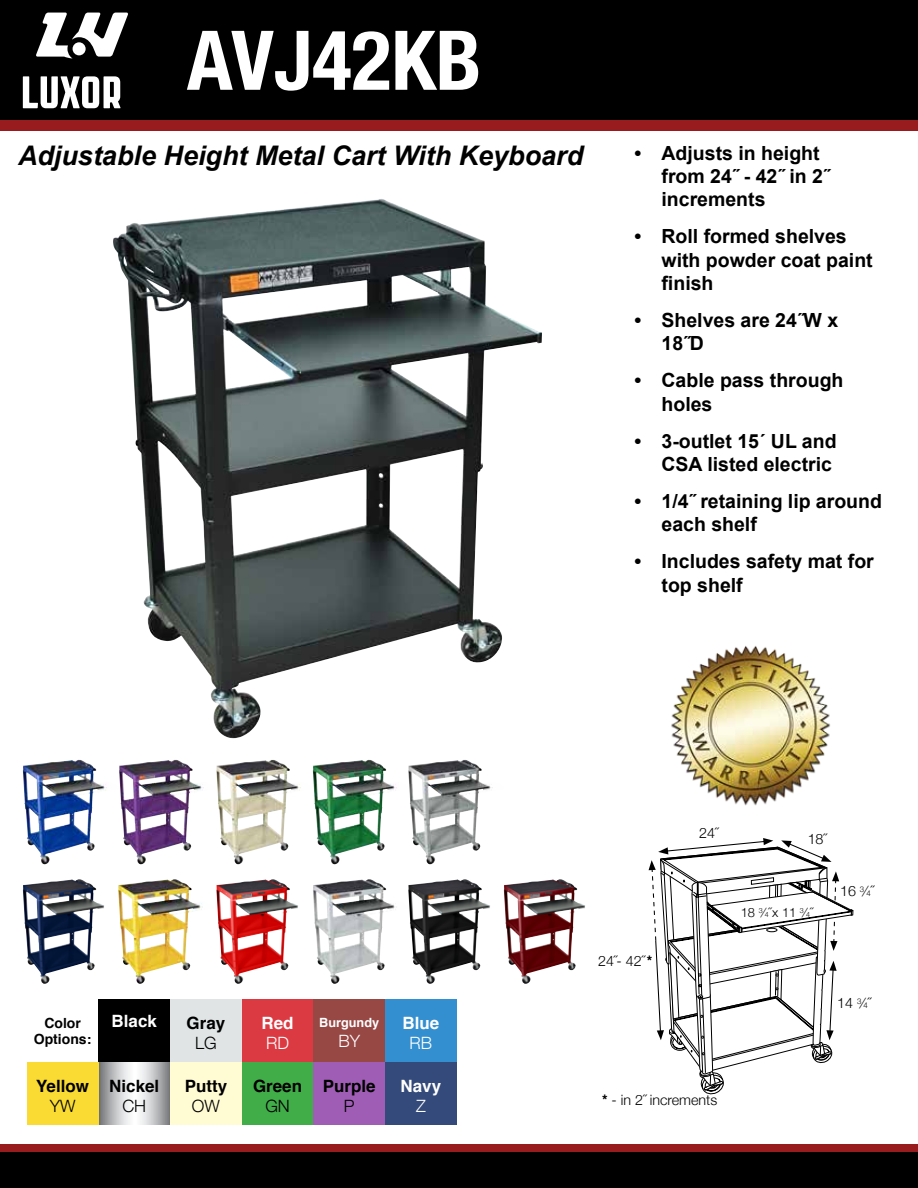
<style>
.page{position:relative;width:918px;height:1188px;background:#fff}
.page>*{position:absolute;margin:0;border:0;box-sizing:border-box;transform-origin:0 0}
.t1{font:700 condensed 82.5px "Helvetica Neue";color:#fff}
.t2{font:italic 700 27px "Arial";color:#000}
.t3{font:700 19.5px/23.4px "Arial";color:#000}
.t4{font:700 16.95px "Helvetica";color:#000}
.t5{font:700 16.95px "Helvetica";color:#fff}
.t6{font:300 16.95px "Helvetica Neue";color:#000}
.t7{font:300 16.95px "Helvetica Neue";color:#fff}
.t8{font:300 14.25px "Helvetica Neue";color:#000}
.t9{font:700 13.95px/16.8px "Helvetica";color:#000;text-align:center}
.t10{font:300 12.9px "Helvetica Neue";color:#000}
.t11{font:700 12.75px "Helvetica";color:#fff}
.s1{font-size:7.8px}
.s2{font-size:7.05px}
.s3{font-family:"Helvetica";font-weight:700}
</style>
<div class="page">
<div style="left:0;top:1145px;width:918px;height:7px;background:#981b1e"></div>
<div style="left:0;top:1152px;width:918px;height:36px;background:#000"></div>
<div style="left:0;top:120px;width:918px;height:11px;background:#981b1e"></div>
<div style="left:0;top:0;width:918px;height:120px;background:#000"></div>
<svg style="left:36px;top:13px;width:92px;height:45px"></svg>
<div style="left:73px;top:42px;width:13px;height:13px;background:#fff;border-radius:50%"></div>
<svg style="left:23px;top:76px;width:98px;height:32px"></svg>
<img style="left:671px;top:645px;width:159px;height:161px">
<img style="left:216px;top:879px;width:369px;height:105px">
<img style="left:23px;top:760px;width:470px;height:105px">
<img style="left:23px;top:879px;width:180px;height:105px">
<svg style="left:98px;top:1062px;width:72px;height:63px"></svg>
<div style="left:98px;top:999px;width:72px;height:63px;background:#000"></div>
<div style="left:170px;top:999px;width:72px;height:63px;background:#e0e4e5"></div>
<div style="left:242px;top:999px;width:71px;height:63px;background:#dc3a42"></div>
<div style="left:313px;top:999px;width:72px;height:63px;background:#974744"></div>
<div style="left:385px;top:999px;width:72px;height:63px;background:#338fcf"></div>
<div style="left:27px;top:1062px;width:71px;height:63px;background:#fadb33"></div>
<div style="left:170px;top:1062px;width:72px;height:63px;background:#fffbd3"></div>
<div style="left:242px;top:1062px;width:71px;height:63px;background:#41ad49"></div>
<div style="left:313px;top:1062px;width:72px;height:63px;background:#a05db5"></div>
<div style="left:385px;top:1062px;width:72px;height:63px;background:#334a7a"></div>
<svg style="left:649px;top:838px;width:205px;height:257px"></svg>
<img style="left:113px;top:199px;width:429px;height:539px">
<h1 class="t1" style="left:187px;top:10px;width:296px">AVJ42KB</h1>
<h2 class="t2" style="left:18px;top:138px;width:567px">Adjustable Height Metal Cart With Keyboard</h2>
<p class="t3" style="left:662px;top:142px;width:169px;text-indent:-27px">• Adjusts in height from 24˝ - 42˝ in 2˝ increments</p>
<p class="t3" style="left:662px;top:226px;width:213px;text-indent:-27px">• Roll formed shelves with powder coat paint finish</p>
<p class="t3" style="left:662px;top:309px;width:178px;text-indent:-27px">• Shelves are 24˝W x<br>18˝D</p>
<p class="t3" style="left:662px;top:369px;width:184px;text-indent:-27px">• Cable pass through holes</p>
<p class="t3" style="left:634px;top:430px;width:204px;text-align:right">• 3-outlet 15´ UL and<br>CSA listed electric</p>
<p class="t3" style="left:662px;top:490px;width:222px;text-indent:-27px">• 1/4˝ retaining lip around each shelf</p>
<p class="t3" style="left:662px;top:550px;width:214px;text-indent:-27px">• Includes safety mat for top shelf</p>
<p class="t8" style="left:699px;top:824px;width:20px">24˝</p>
<p class="t8" style="left:808px;top:830px;width:20px">18˝</p>
<p class="t8" style="left:840px;top:882px;width:35px">16 <sup>3</sup>⁄<span class="s1">4</span>˝</p>
<p class="t10" style="left:741px;top:904px;width:73px">18 <sup>3</sup>⁄<span class="s2">4</span>˝x 11 <sup>3</sup>⁄<span class="s2">4</span>˝</p>
<p class="t8" style="left:598px;top:952px;width:56px">24˝- 42˝<span class="s3">*</span></p>
<p class="t8" style="left:837px;top:994px;width:35px">14 <sup>3</sup>⁄<span class="s1">4</span>˝</p>
<p class="t9" style="left:34px;top:1015px;width:59px">Color<br>Options:</p>
<p class="t5" style="left:112px;top:1007px;width:47px">Black</p>
<p class="t4" style="left:187px;top:1009px;width:40px">Gray</p>
<p class="t6" style="left:195px;top:1033px;width:23px">LG</p>
<p class="t5" style="left:262px;top:1009px;width:34px">Red</p>
<p class="t7" style="left:266px;top:1033px;width:24px">RD</p>
<p class="t11" style="left:319px;top:1012px;width:62px">Burgundy</p>
<p class="t7" style="left:338px;top:1031px;width:23px">BY</p>
<p class="t5" style="left:403px;top:1009px;width:38px">Blue</p>
<p class="t7" style="left:410px;top:1033px;width:24px">RB</p>
<p class="t4" style="left:36px;top:1072px;width:54px">Yellow</p>
<p class="t6" style="left:50px;top:1095px;width:27px">YW</p>
<p class="t4" style="left:109px;top:1072px;width:51px">Nickel</p>
<p class="t6" style="left:122px;top:1095px;width:25px">CH</p>
<p class="t4" style="left:185px;top:1072px;width:44px">Putty</p>
<p class="t6" style="left:192px;top:1095px;width:29px">OW</p>
<p class="t4" style="left:253px;top:1072px;width:51px">Green</p>
<p class="t6" style="left:265px;top:1095px;width:26px">GN</p>
<p class="t4" style="left:323px;top:1072px;width:54px">Purple</p>
<p class="t6" style="left:344px;top:1095px;width:12px">P</p>
<p class="t5" style="left:401px;top:1072px;width:42px">Navy</p>
<p class="t7" style="left:416px;top:1095px;width:11px">Z</p>
<p class="t8" style="left:602px;top:1091px;width:117px"><span class="s3">*</span> - in 2˝ increments</p>
</div>
